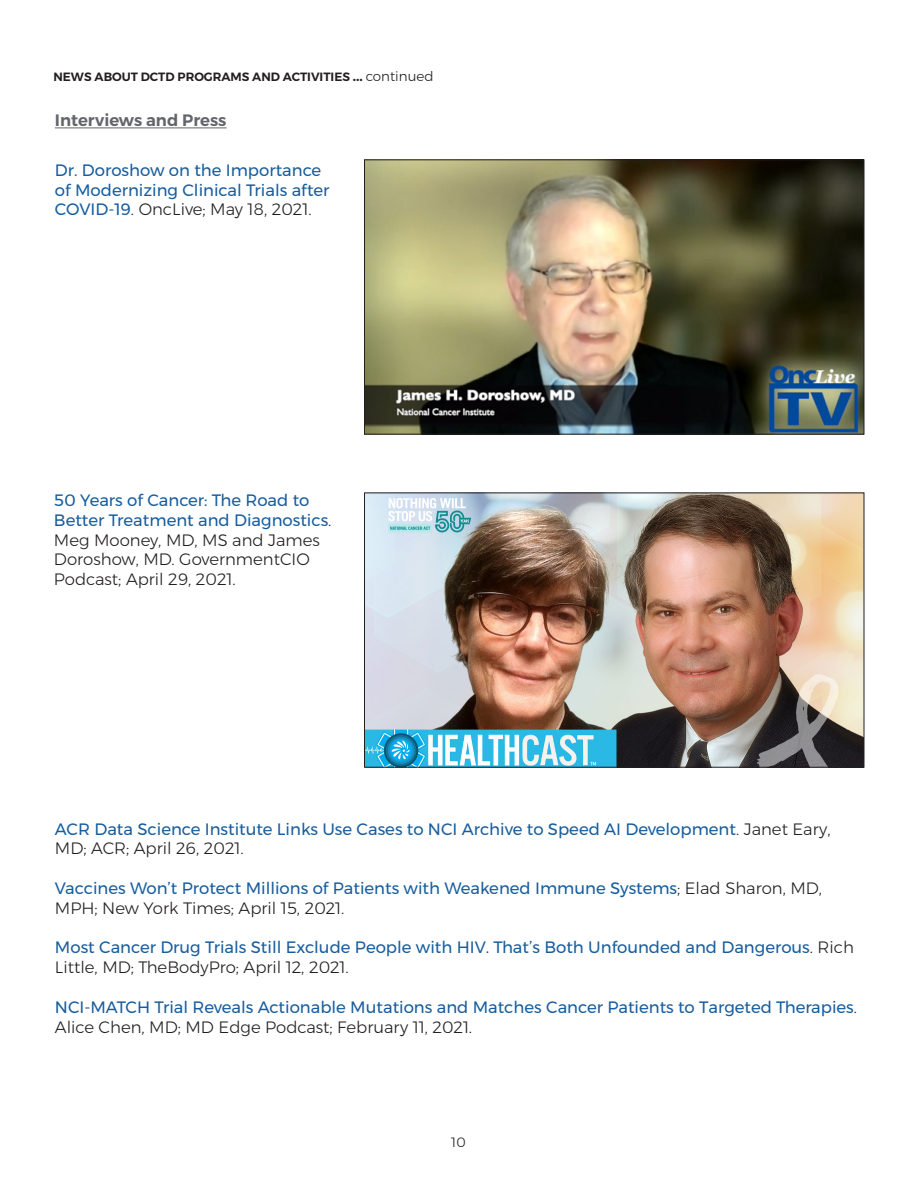
<style>
.page{position:relative;width:918px;height:1188px;background:#fff}
.page>*{position:absolute;margin:0;border:0;box-sizing:border-box;transform-origin:0 0}
.t1{font:16.5px/19.8px "Montserrat";color:#175d9e}
.t2{font:300 16.5px/19.8px "Montserrat";color:#231f20}
.t3{font:600 16.5px "Montserrat";color:#63656a}
.t4{font:300 13.5px "Montserrat";color:#231f20}
.t5{font:600 12px "Montserrat";color:#231f20}
.s1{font-weight:700;font-size:13.5px}
.s2{font-weight:300;font-size:13.5px}
.s3{font-weight:300;color:#231f20}
.s4{font-weight:400;color:#175d9e}
</style>
<div class="page">
<hr style="left:55px;top:127px;width:172px;height:1px;background:#63656a">
<img style="left:366px;top:162px;width:496px;height:270px">
<div style="left:364px;top:160px;width:500px;height:274px;border:1px solid #231f20"></div>
<img style="left:366px;top:495px;width:496px;height:270px">
<div style="left:364px;top:493px;width:500px;height:274px;border:1px solid #231f20"></div>
<p class="t5" style="left:54px;top:67px;width:381px">NEWS ABOUT DCTD PROGRAMS AND ACTIVITIES <span class="s1">...</span> <span class="s2">continued</span></p>
<p class="t3" style="left:55px;top:107px;width:173px">Interviews and Press</p>
<p class="t1" style="left:55px;top:160px;width:276px">Dr. Doroshow on the Importance of Modernizing Clinical Trials after<br>COVID-19<span class="s3">. OncLive; May 18, 2021.</span></p>
<p class="t2" style="left:54px;top:490px;width:279px"><span class="s4">50 Years of Cancer: The Road to<br>Better Treatment and Diagnostics</span>.<br>Meg Mooney, MD, MS and James<br>Doroshow, MD. GovernmentCIO<br>Podcast; April 29, 2021.</p>
<p class="t1" style="left:55px;top:819px;width:777px">ACR Data Science Institute Links Use Cases to NCI Archive to Speed AI Development<span class="s3">. Janet Eary,<br>MD; ACR; April 26, 2021.</span></p>
<p class="t1" style="left:55px;top:878px;width:769px">Vaccines Won’t Protect Millions of Patients with Weakened Immune Systems<span class="s3">; Elad Sharon, MD,<br>MPH; New York Times; April 15, 2021.</span></p>
<p class="t1" style="left:55px;top:937px;width:801px">Most Cancer Drug Trials Still Exclude People with HIV. That’s Both Unfounded and Dangerous<span class="s3">. Rich<br>Little, MD; TheBodyPro; April 12, 2021.</span></p>
<p class="t1" style="left:55px;top:997px;width:804px">NCI-MATCH Trial Reveals Actionable Mutations and Matches Cancer Patients to Targeted Therapies<span class="s3">.<br>Alice Chen, MD; MD Edge Podcast; February 11, 2021.</span></p>
<p class="t4" style="left:451px;top:1132px;width:16px">10</p>
</div>
